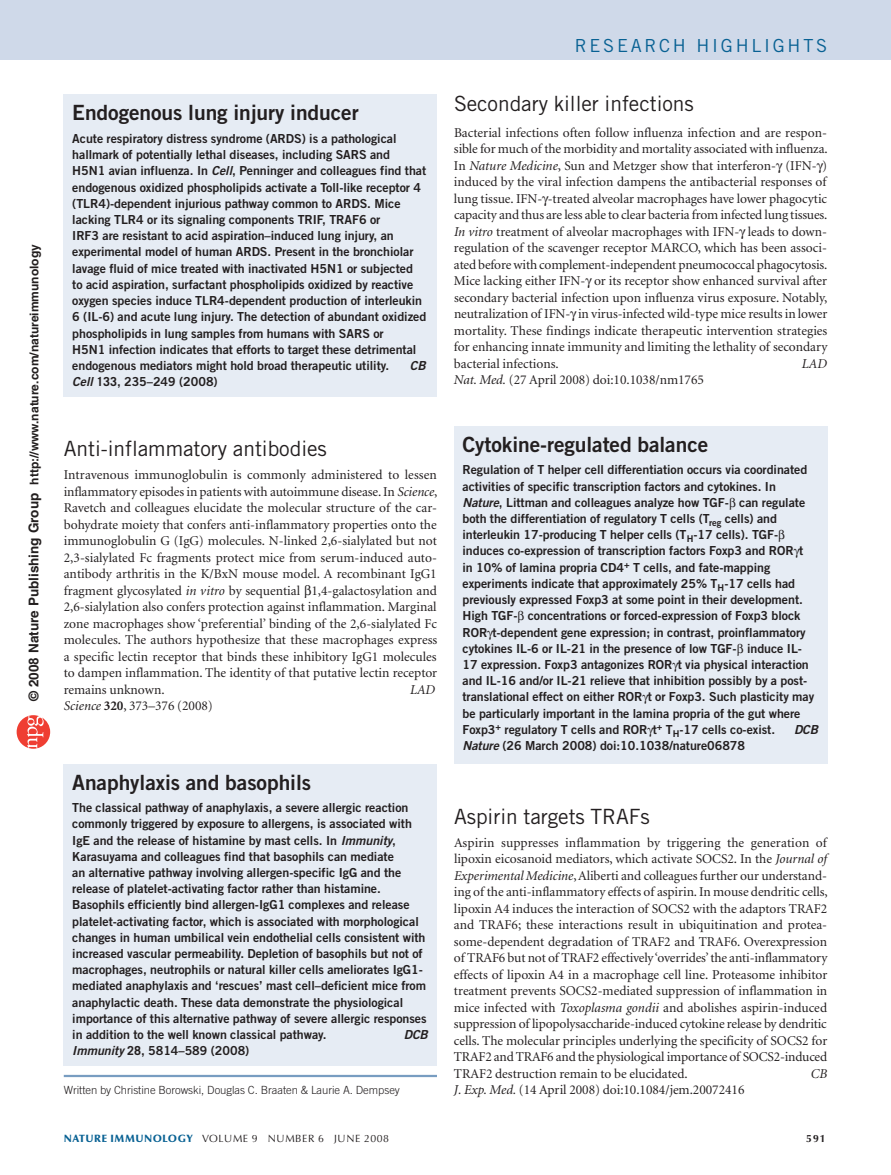
<style>
.page{position:relative;width:891px;height:1175px;background:#fff}
.page>*{position:absolute;margin:0;border:0;box-sizing:border-box;transform-origin:0 0}
.t1{font:21px "Trade Gothic Bold Two";letter-spacing:-.005em;color:#231f20}
.t2{font:21px "Trade Gothic";letter-spacing:-.005em;color:#231f20}
.t3{font:18px "Trade Gothic";letter-spacing:.15em;color:#086193}
.t4{font:13.5px/16.5px "Minion";letter-spacing:-.005em;color:#231f20;text-align:justify}
.t5{font:italic 13.5px "Minion";letter-spacing:-.01em;color:#231f20}
.t6{font:12.45px/16.2px "Trade Gothic Bold Two";letter-spacing:-.005em;color:#231f20}
.t7{font:italic 12.45px "Trade Gothic Bold Two";letter-spacing:-.005em;color:#231f20}
.t8{font:700 12px "Helvetica";color:#231f1f}
.t9{font:300 11.25px "Trade Gothic";letter-spacing:-.005em;color:#231f20}
.t10{font:10.5px "Optima";letter-spacing:.05em;color:#231f20}
.t11{font:700 10.5px "Optima";color:#231f20}
.s1{font-size:13.5px}
.s2{font-family:"Arial";font-size:13.5px}
.s3{font-style:italic}
.s4{font-family:"Trade Gothic";font-weight:700}
.s5{font-weight:700}
.s6{font-weight:900;color:#086193}
</style>
<div class="page">
<div style="left:64px;top:95px;width:373px;height:302px;background:#e6ecf4"></div>
<div style="left:454px;top:426px;width:373px;height:338px;background:#e6ecf4"></div>
<hr style="left:64px;top:1074px;width:373px;height:3px;background:#789dc1">
<div style="left:0;top:0;width:891px;height:60px;background:#cfd9e9"></div>
<div style="left:64px;top:764px;width:373px;height:302px;background:#e6ecf4"></div>
<svg style="left:17px;top:715px;width:33px;height:33px"></svg>
<p class="t8" style="left:27px;top:701px;width:458px;rotate:-90deg"><span class="s1">© 200</span><span class="s2">8</span> <span class="s1">Nature Publishing Group</span> http://www.nature.com/natureimmunology</p>
<h1 class="t1" style="left:72px;top:100px;width:288px">Endogenous lung injury inducer</h1>
<p class="t6" style="left:72px;top:130px;width:356px">Acute respiratory distress syndrome (ARDS) is a pathological hallmark of potentially lethal diseases, including SARS and<br>H5N1 avian influenza. In <span class="s3">Cell</span>, Penninger and colleagues find that endogenous oxidized phospholipids activate a Toll-like receptor 4 (TLR4)-dependent injurious pathway common to ARDS. Mice lacking TLR4 or its signaling components TRIF, TRAF6 or<br>IRF3 are resistant to acid aspiration–induced lung injury, an experimental model of human ARDS. Present in the bronchiolar lavage fluid of mice treated with inactivated H5N1 or subjected to acid aspiration, surfactant phospholipids oxidized by reactive oxygen species induce TLR4-dependent production of interleukin 6 (IL-6) and acute lung injury. The detection of abundant oxidized phospholipids in lung samples from humans with SARS or<br>H5N1 infection indicates that efforts to target these detrimental endogenous mediators might hold broad therapeutic utility.</p>
<p class="t7" style="left:410px;top:358px;width:17px">CB</p>
<p class="t6" style="left:72px;top:373px;width:147px"><span class="s3">Cell</span> <span class="s4">133</span>, 235–249 (2008)</p>
<h2 class="t3" style="left:575px;top:35px;width:254px">RESEARCH HIGHLIGHTS</h2>
<h1 class="t2" style="left:454px;top:91px;width:241px">Secondary killer infections</h1>
<p class="t4" style="left:454px;top:125px;width:375px">Bacterial infections often follow influenza infection and are respon&shy;sible for much of the morbidity and mortality associated with influenza.<br>In <span class="s3">Nature Medicine</span>, Sun and Metzger show that interferon- (IFN- ) induced by the viral infection dampens the antibacterial responses of lung tissue. IFN- -treated alveolar macrophages have lower phagocytic capacity and thus are less able to clear bacteria from infected lung tissues.<br><span class="s3">In vitro</span> treatment of alveolar macrophages with IFN- leads to down&shy;regulation of the scavenger receptor MARCO, which has been associ&shy;ated before with complement-independent pneumococcal phagocytosis.<br>Mice lacking either IFN- or its receptor show enhanced survival after secondary bacterial infection upon influenza virus exposure. Notably, neutralization of IFN- in virus-infected wild-type mice results in lower mortality. These findings indicate therapeutic intervention strategies for enhancing innate immunity and limiting the lethality of secondary bacterial infections.</p>
<p class="t5" style="left:802px;top:357px;width:26px">LAD</p>
<p class="t4" style="left:454px;top:372px;width:251px"><span class="s3">Nat. Med.</span> (27 April 2008) doi:10.1038/nm1765</p>
<h1 class="t2" style="left:64px;top:436px;width:265px">Anti-inflammatory antibodies</h1>
<p class="t4" style="left:64px;top:467px;width:375px">Intravenous immunoglobulin is commonly administered to lessen inflammatory episodes in patients with autoimmune disease. In <span class="s3">Science</span>, Ravetch and colleagues elucidate the molecular structure of the car&shy;bohydrate moiety that confers anti-inflammatory properties onto the immunoglobulin G (IgG) molecules. N-linked 2,6-sialylated but not 2,3-sialylated Fc fragments protect mice from serum-induced auto&shy;antibody arthritis in the K/BxN mouse model. A recombinant IgG1 fragment glycosylated <span class="s3">in vitro</span> by sequential 1,4-galactosylation and 2,6-sialylation also confers protection against inflammation. Marginal zone macrophages show ‘preferential’ binding of the 2,6-sialylated Fc molecules. The authors hypothesize that these macrophages express a specific lectin receptor that binds these inhibitory IgG1 molecules to dampen inflammation. The identity of that putative lectin receptor remains unknown.</p>
<p class="t5" style="left:410px;top:682px;width:26px">LAD</p>
<p class="t4" style="left:64px;top:698px;width:151px"><span class="s3">Science</span> <span class="s5">320</span>, 373–376 (2008)</p>
<h1 class="t1" style="left:72px;top:769px;width:240px">Anaphylaxis and basophils</h1>
<p class="t6" style="left:72px;top:799px;width:356px">The classical pathway of anaphylaxis, a severe allergic reaction commonly triggered by exposure to allergens, is associated with IgE and the release of histamine by mast cells. In <span class="s3">Immunity</span>, Karasuyama and colleagues find that basophils can mediate<br>an alternative pathway involving allergen-specific IgG and the release of platelet-activating factor rather than histamine.<br>Basophils efficiently bind allergen-IgG1 complexes and release platelet-activating factor, which is associated with morphological changes in human umbilical vein endothelial cells consistent with increased vascular permeability. Depletion of basophils but not of macrophages, neutrophils or natural killer cells ameliorates IgG1- mediated anaphylaxis and ‘rescues’ mast cell–deficient mice from anaphylactic death. These data demonstrate the physiological importance of this alternative pathway of severe allergic responses in addition to the well known classical pathway.</p>
<p class="t7" style="left:404px;top:1026px;width:26px">DCB</p>
<p class="t6" style="left:72px;top:1042px;width:179px"><span class="s3">Immunity</span> <span class="s4">28</span>, 5814–589 (2008)</p>
<h1 class="t1" style="left:463px;top:431px;width:247px">Cytokine-regulated balance</h1>
<p class="t6" style="left:463px;top:462px;width:353px">Regulation of T helper cell differentiation occurs via coordinated activities of specific transcription factors and cytokines. In <span class="s3">Nature</span>, Littman and colleagues analyze how TGF- can regulate both the differentiation of regulatory T cells (T<sub>reg</sub> cells) and interleukin 17-producing T helper cells (T<sub>H</sub>-17 cells). TGF&shy;induces co-expression of transcription factors Foxp3 and ROR t in 10% of lamina propria CD4<sup>+</sup> T cells, and fate-mapping experiments indicate that approximately 25% T<sub>H</sub>-17 cells had previously expressed Foxp3 at some point in their development.<br>High TGF- concentrations or forced-expression of Foxp3 block ROR t-dependent gene expression; in contrast, proinflammatory cytokines IL-6 or IL-21 in the presence of low TGF- induce IL-17 expression. Foxp3 antagonizes ROR t via physical interaction and IL-16 and/or IL-21 relieve that inhibition possibly by a post&shy;translational effect on either ROR t or Foxp3. Such plasticity may be particularly important in the lamina propria of the gut where Foxp3<sup>+</sup> regulatory T cells and ROR t<sup>+</sup> T<sub>H</sub>-17 cells co-exist.</p>
<p class="t7" style="left:794px;top:721px;width:26px">DCB</p>
<p class="t6" style="left:463px;top:737px;width:284px"><span class="s3">Nature</span> (26 March 2008) doi:10.1038/nature06878</p>
<h1 class="t2" style="left:454px;top:803px;width:197px">Aspirin targets TRAFs</h1>
<p class="t4" style="left:454px;top:834px;width:375px">Aspirin suppresses inflammation by triggering the generation of lipoxin eicosanoid mediators, which activate SOCS2. In the <span class="s3">Journal of Experimental Medicine</span>, Aliberti and colleagues further our understand&shy;ing of the anti-inflammatory effects of aspirin. In mouse dendritic cells, lipoxin A4 induces the interaction of SOCS2 with the adaptors TRAF2 and TRAF6; these interactions result in ubiquitination and protea&shy;some-dependent degradation of TRAF2 and TRAF6. Overexpression of TRAF6 but not of TRAF2 effectively ‘overrides’ the anti-inflammatory effects of lipoxin A4 in a macrophage cell line. Proteasome inhibitor treatment prevents SOCS2-mediated suppression of inflammation in mice infected with <span class="s3">Toxoplasma gondii</span> and abolishes aspirin-induced suppression of lipopolysaccharide-induced cytokine release by dendritic cells. The molecular principles underlying the specificity of SOCS2 for TRAF2 and TRAF6 and the physiological importance of SOCS2-induced TRAF2 destruction remain to be elucidated.</p>
<p class="t5" style="left:811px;top:1066px;width:18px">CB</p>
<p class="t4" style="left:454px;top:1082px;width:292px"><span class="s3">J. Exp. Med.</span> (14 April 2008) doi:10.1084/jem.20072416</p>
<p class="t9" style="left:64px;top:1083px;width:338px">Written by Christine Borowski, Douglas C. Braaten &amp; Laurie A. Dempsey</p>
<p class="t10" style="left:64px;top:1132px;width:327px"><span class="s6">NATURE IMMUNOLOGY</span> VOLUME 9 NUMBER 6 JUNE 2008</p>
<p class="t11" style="left:806px;top:1132px;width:21px">591</p>
</div>
